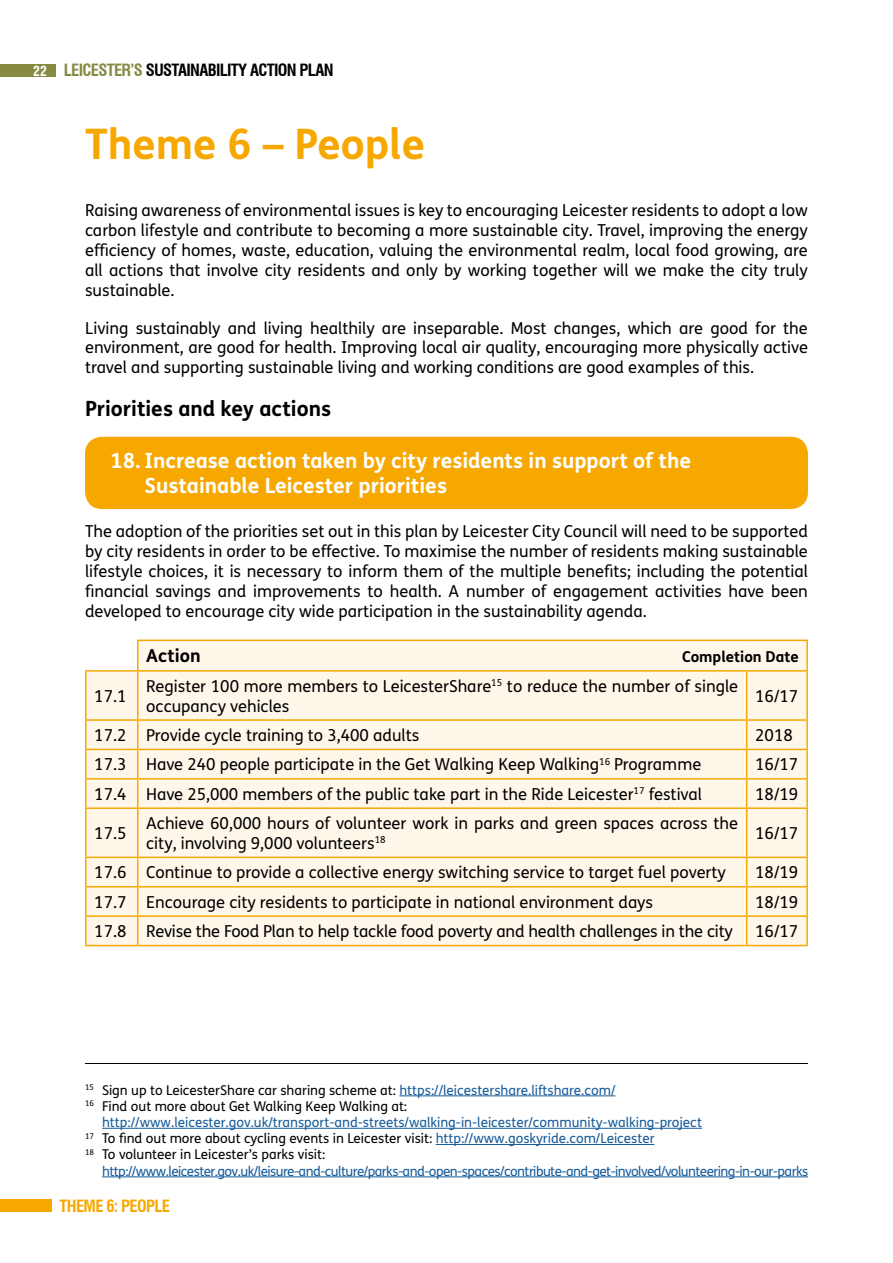
<style>
.page{position:relative;width:893px;height:1263px;background:#fff}
.page>*{position:absolute;margin:0;border:0;box-sizing:border-box;transform-origin:0 0}
.t1{font:700 42px "FS Me";color:#f7a800}
.t2{font:700 21px/25.2px "FS Me";color:#fff}
.t3{font:700 21px "FS Me";color:#000}
.t4{font:700 18px "FS Me";color:#000}
.t5{font:16.5px/19.8px "FS Me";color:#000;text-align:justify}
.t6{font:700 condensed 16.5px "Swiss 721 BT";letter-spacing:-.04em;color:#000}
.t7{font:700 condensed 16.5px "Swiss 721 BT";letter-spacing:-.04em;color:#f7a800}
.t8{font:700 15px "FS Me";color:#000}
.t9{font:13.5px/16.2px "FS Me";color:#165b9a}
.t10{font:13.5px "FS Me";letter-spacing:-.04em;color:#165b9a}
.t11{font:13.5px/16.2px "FS Me";color:#000}
.s1{font-size:13.5px;color:#fff}
.s2{color:#868a43}
.s3{color:#165b9a}
.s4{color:#000}
</style>
<div class="page">
<div style="left:0;top:64px;width:55px;height:13px;background:#868a43"></div>
<div style="left:0;top:1199px;width:51px;height:13px;background:#f7a800"></div>
<hr style="left:399px;top:1095px;width:216px;height:1px;background:#165b9a">
<hr style="left:102px;top:1128px;width:600px;height:1px;background:#165b9a">
<hr style="left:436px;top:1144px;width:218px;height:1px;background:#165b9a">
<hr style="left:102px;top:1176px;width:706px;height:1px;background:#165b9a">
<hr style="left:85px;top:1063px;width:723px;height:1px;background:#000">
<div style="left:85px;top:437px;width:723px;height:72px;background:#f7a800;border-radius:17px"></div>
<div style="left:87px;top:641px;width:719px;height:304px;background:#fff7ea"></div>
<hr style="left:85px;top:672px;width:2px;height:47px;background:#f7a800">
<hr style="left:137px;top:672px;width:2px;height:47px;background:#f7a800">
<hr style="left:746px;top:672px;width:1px;height:47px;background:#f7a800">
<hr style="left:806px;top:672px;width:2px;height:47px;background:#f7a800">
<hr style="left:85px;top:719px;width:53px;height:2px;background:#f7a800">
<hr style="left:85px;top:721px;width:2px;height:28px;background:#f7a800">
<hr style="left:138px;top:719px;width:609px;height:2px;background:#f7a800">
<hr style="left:137px;top:721px;width:2px;height:28px;background:#f7a800">
<hr style="left:747px;top:719px;width:61px;height:2px;background:#f7a800">
<hr style="left:806px;top:721px;width:2px;height:28px;background:#f7a800">
<hr style="left:85px;top:749px;width:53px;height:1px;background:#f7a800">
<hr style="left:85px;top:750px;width:2px;height:28px;background:#f7a800">
<hr style="left:138px;top:749px;width:609px;height:1px;background:#f7a800">
<hr style="left:137px;top:750px;width:2px;height:28px;background:#f7a800">
<hr style="left:747px;top:749px;width:61px;height:1px;background:#f7a800">
<hr style="left:806px;top:750px;width:2px;height:28px;background:#f7a800">
<hr style="left:85px;top:778px;width:53px;height:1px;background:#f7a800">
<hr style="left:85px;top:779px;width:2px;height:28px;background:#f7a800">
<hr style="left:138px;top:778px;width:609px;height:1px;background:#f7a800">
<hr style="left:137px;top:779px;width:2px;height:28px;background:#f7a800">
<hr style="left:747px;top:778px;width:61px;height:1px;background:#f7a800">
<svg style="left:746px;top:721px;width:1px;height:86px"></svg>
<hr style="left:806px;top:779px;width:2px;height:28px;background:#f7a800">
<hr style="left:85px;top:807px;width:53px;height:2px;background:#f7a800">
<hr style="left:85px;top:809px;width:2px;height:48px;background:#f7a800">
<hr style="left:138px;top:807px;width:609px;height:2px;background:#f7a800">
<hr style="left:137px;top:809px;width:2px;height:48px;background:#f7a800">
<hr style="left:747px;top:807px;width:61px;height:2px;background:#f7a800">
<hr style="left:746px;top:809px;width:1px;height:48px;background:#f7a800">
<hr style="left:806px;top:809px;width:2px;height:48px;background:#f7a800">
<hr style="left:85px;top:857px;width:53px;height:1px;background:#f7a800">
<hr style="left:85px;top:858px;width:2px;height:28px;background:#f7a800">
<hr style="left:138px;top:857px;width:609px;height:1px;background:#f7a800">
<hr style="left:137px;top:858px;width:2px;height:28px;background:#f7a800">
<hr style="left:747px;top:857px;width:61px;height:1px;background:#f7a800">
<hr style="left:806px;top:858px;width:2px;height:28px;background:#f7a800">
<hr style="left:85px;top:886px;width:53px;height:1px;background:#f7a800">
<hr style="left:85px;top:887px;width:2px;height:28px;background:#f7a800">
<hr style="left:138px;top:886px;width:609px;height:1px;background:#f7a800">
<hr style="left:137px;top:887px;width:2px;height:28px;background:#f7a800">
<hr style="left:747px;top:886px;width:61px;height:1px;background:#f7a800">
<hr style="left:806px;top:887px;width:2px;height:28px;background:#f7a800">
<hr style="left:85px;top:915px;width:53px;height:2px;background:#f7a800">
<hr style="left:85px;top:917px;width:2px;height:28px;background:#f7a800">
<hr style="left:138px;top:915px;width:609px;height:2px;background:#f7a800">
<hr style="left:137px;top:917px;width:2px;height:28px;background:#f7a800">
<hr style="left:747px;top:915px;width:61px;height:2px;background:#f7a800">
<svg style="left:746px;top:858px;width:1px;height:87px"></svg>
<hr style="left:806px;top:917px;width:2px;height:28px;background:#f7a800">
<hr style="left:85px;top:945px;width:53px;height:1px;background:#f7a800">
<hr style="left:138px;top:945px;width:609px;height:1px;background:#f7a800">
<hr style="left:747px;top:945px;width:61px;height:1px;background:#f7a800">
<hr style="left:137px;top:640px;width:610px;height:1px;background:#f7a800">
<hr style="left:747px;top:640px;width:61px;height:1px;background:#f7a800">
<hr style="left:806px;top:641px;width:2px;height:29px;background:#f7a800">
<hr style="left:138px;top:670px;width:609px;height:2px;background:#f7a800">
<hr style="left:747px;top:670px;width:61px;height:2px;background:#f7a800">
<hr style="left:137px;top:641px;width:2px;height:29px;background:#f7a800">
<hr style="left:85px;top:670px;width:53px;height:2px;background:#f7a800">
<p class="t6" style="left:33px;top:60px;width:302px"><span class="s1">22</span> <span class="s2">LEICESTER’S</span> SUSTAINABILITY ACTION PLAN</p>
<h1 class="t1" style="left:85px;top:112px;width:342px">Theme 6 – People</h1>
<p class="t5" style="left:85px;top:200px;width:724px">Raising awareness of environmental issues is key to encouraging Leicester residents to adopt a low carbon lifestyle and contribute to becoming a more sustainable city. Travel, improving the energy efficiency of homes, waste, education, valuing the environmental realm, local food growing, are all actions that involve city residents and only by working together will we make the city truly sustainable.</p>
<p class="t5" style="left:85px;top:318px;width:724px">Living sustainably and living healthily are inseparable. Most changes, which are good for the environment, are good for health. Improving local air quality, encouraging more physically active travel and supporting sustainable living and working conditions are good examples of this.</p>
<p class="t3" style="left:85px;top:393px;width:248px">Priorities and key actions</p>
<p class="t2" style="left:145px;top:447px;width:548px;text-indent:-34px">18. Increase action taken by city residents in support of the<br>Sustainable Leicester priorities</p>
<p class="t5" style="left:85px;top:521px;width:724px">The adoption of the priorities set out in this plan by Leicester City Council will need to be supported by city residents in order to be effective. To maximise the number of residents making sustainable lifestyle choices, it is necessary to inform them of the multiple benefits; including the potential financial savings and improvements to health. A number of engagement activities have been developed to encourage city wide participation in the sustainability agenda.</p>
<p class="t4" style="left:146px;top:642px;width:56px">Action</p>
<p class="t8" style="left:682px;top:645px;width:118px">Completion Date</p>
<p class="t5" style="left:94px;top:686px;width:34px">17.1</p>
<p class="t5" style="left:146px;top:676px;width:593px">Register 100 more members to LeicesterShare<sup>15</sup> to reduce the number of single occupancy vehicles</p>
<p class="t5" style="left:755px;top:686px;width:45px">16/17</p>
<p class="t5" style="left:94px;top:725px;width:327px">17.2 Provide cycle training to 3,400 adults</p>
<p class="t5" style="left:755px;top:725px;width:39px">2018</p>
<p class="t5" style="left:94px;top:754px;width:608px">17.3 Have 240 people participate in the Get Walking Keep Walking<sup>16</sup> Programme</p>
<p class="t5" style="left:755px;top:754px;width:45px">16/17</p>
<p class="t5" style="left:94px;top:784px;width:609px">17.4 Have 25,000 members of the public take part in the Ride Leicester<sup>17</sup> festival</p>
<p class="t5" style="left:755px;top:784px;width:45px">18/19</p>
<p class="t5" style="left:94px;top:823px;width:34px">17.5</p>
<p class="t5" style="left:146px;top:813px;width:593px">Achieve 60,000 hours of volunteer work in parks and green spaces across the city, involving 9,000 volunteers<sup>18</sup></p>
<p class="t5" style="left:755px;top:823px;width:45px">16/17</p>
<p class="t5" style="left:94px;top:862px;width:633px">17.6 Continue to provide a collective energy switching service to target fuel poverty</p>
<p class="t5" style="left:755px;top:862px;width:45px">18/19</p>
<p class="t5" style="left:94px;top:892px;width:560px">17.7 Encourage city residents to participate in national environment days</p>
<p class="t5" style="left:755px;top:892px;width:45px">18/19</p>
<p class="t5" style="left:94px;top:921px;width:640px">17.8 Revise the Food Plan to help tackle food poverty and health challenges in the city</p>
<p class="t5" style="left:755px;top:921px;width:45px">16/17</p>
<p class="t11" style="left:85px;top:1081px;width:532px"><sup>15</sup> Sign up to LeicesterShare car sharing scheme at: <span class="s3">https://leicestershare.liftshare.com/<br></span><sup>16</sup> Find out more about Get Walking Keep Walking at:</p>
<p class="t9" style="left:85px;top:1114px;width:618px;text-indent:17px">http://www.leicester.gov.uk/transport-and-streets/walking-in-leicester/community-walking-project<br><sup>17</sup> <span class="s4">To find out more about cycling events in Leicester visit:</span> http://www.goskyride.com/Leicester<br><sup>18</sup> <span class="s4">To volunteer in Leicester’s parks visit:</span></p>
<p class="t10" style="left:102px;top:1161px;width:708px">http://www.leicester.gov.uk/leisure-and-culture/parks-and-open-spaces/contribute-and-get-involved/volunteering-in-our-parks</p>
<p class="t7" style="left:60px;top:1196px;width:112px">THEME 6: PEOPLE</p>
</div>
